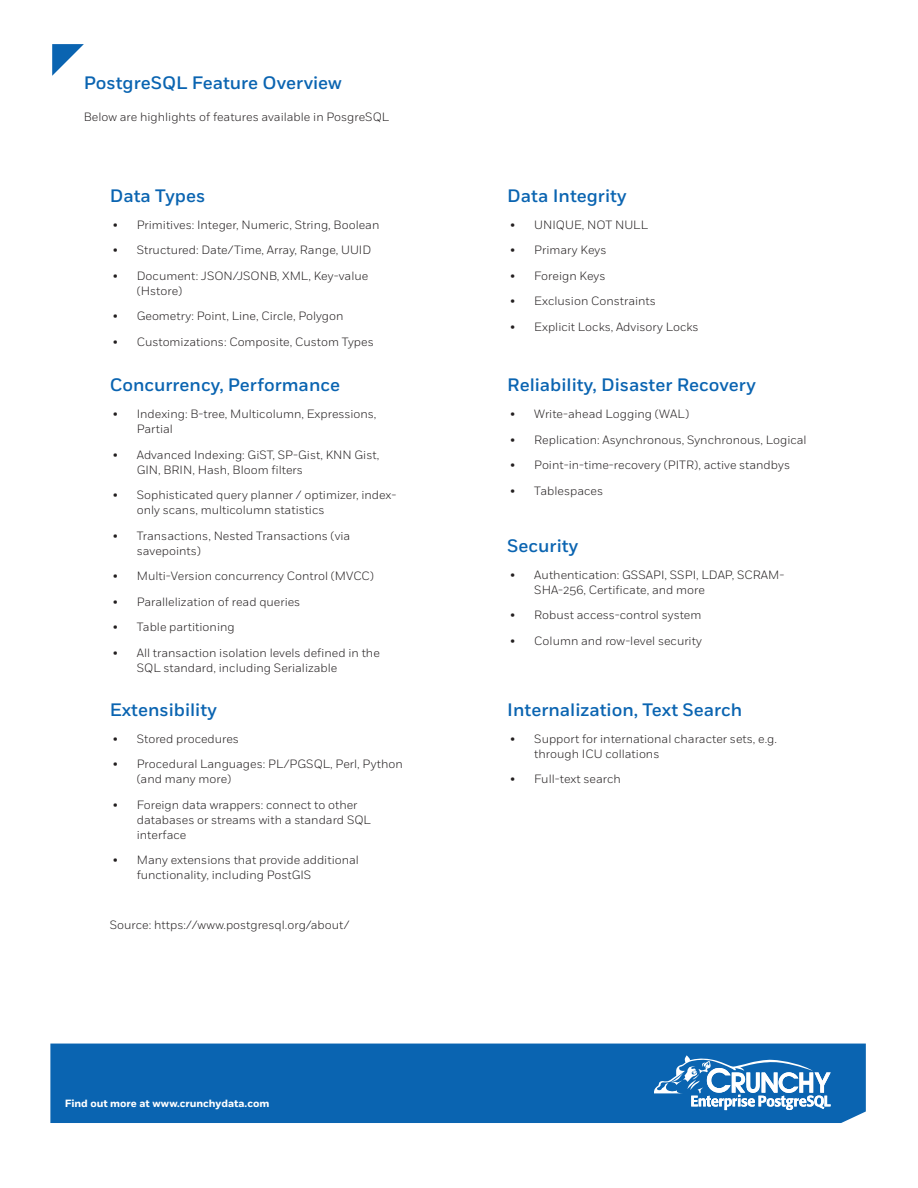
<style>
.page{position:relative;width:918px;height:1188px;background:#fff}
.page>*{position:absolute;margin:0;border:0;box-sizing:border-box;transform-origin:0 0}
.t1{font:500 18px "Fort";color:#0a64b1}
.t2{font:300 12px/15px "Fort";color:#231f20}
.t3{font:700 10.5px "Fort";color:#fff}
</style>
<div class="page">
<div style="left:50px;top:1044px;width:816px;height:79px;background:#0a64b1"></div>
<svg style="left:52px;top:44px;width:32px;height:32px"></svg>
<svg style="left:654px;top:1055px;width:177px;height:55px"></svg>
<p class="t1" style="left:84px;top:72px;width:259px">PostgreSQL Feature Overview</p>
<p class="t2" style="left:84px;top:109px;width:307px">Below are highlights of features available in PosgreSQL</p>
<p class="t1" style="left:110px;top:185px;width:97px">Data Types</p>
<p class="t2" style="left:113px;top:217px;width:268px">• Primitives: Integer, Numeric, String, Boolean</p>
<p class="t2" style="left:113px;top:243px;width:260px">• Structured: Date/Time, Array, Range, UUID</p>
<p class="t2" style="left:137px;top:268px;width:233px;text-indent:-24px">• Document: JSON/JSONB, XML, Key-value (Hstore)</p>
<p class="t2" style="left:113px;top:309px;width:232px">• Geometry: Point, Line, Circle, Polygon</p>
<p class="t2" style="left:113px;top:334px;width:263px">• Customizations: Composite, Custom Types</p>
<p class="t1" style="left:110px;top:374px;width:232px">Concurrency, Performance</p>
<p class="t2" style="left:137px;top:407px;width:241px;text-indent:-24px">• Indexing: B-tree, Multicolumn, Expressions,<br>Partial</p>
<p class="t2" style="left:137px;top:447px;width:244px;text-indent:-24px">• Advanced Indexing: GiST, SP-Gist, KNN Gist,<br>GIN, BRIN, Hash, Bloom filters</p>
<p class="t2" style="left:137px;top:488px;width:261px;text-indent:-24px">• Sophisticated query planner / optimizer, index&shy;only scans, multicolumn statistics</p>
<p class="t2" style="left:137px;top:528px;width:215px;text-indent:-24px">• Transactions, Nested Transactions (via savepoints)</p>
<p class="t2" style="left:113px;top:569px;width:263px">• Multi-Version concurrency Control (MVCC)</p>
<p class="t2" style="left:113px;top:594px;width:189px">• Parallelization of read queries</p>
<p class="t2" style="left:113px;top:620px;width:123px">• Table partitioning</p>
<p class="t2" style="left:137px;top:645px;width:245px;text-indent:-24px">• All transaction isolation levels defined in the<br>SQL standard, including Serializable</p>
<p class="t1" style="left:110px;top:699px;width:109px">Extensibility</p>
<p class="t2" style="left:113px;top:731px;width:128px">• Stored procedures</p>
<p class="t2" style="left:137px;top:757px;width:268px;text-indent:-24px">• Procedural Languages: PL/PGSQL, Perl, Python (and many more)</p>
<p class="t2" style="left:137px;top:797px;width:236px;text-indent:-24px">• Foreign data wrappers: connect to other databases or streams with a standard SQL interface</p>
<p class="t2" style="left:137px;top:853px;width:224px;text-indent:-24px">• Many extensions that provide additional functionality, including PostGIS</p>
<p class="t2" style="left:110px;top:917px;width:241px">Source: https://www.postgresql.org/about/</p>
<p class="t3" style="left:65px;top:1097px;width:206px">Find out more at www.crunchydata.com</p>
<p class="t1" style="left:507px;top:185px;width:121px">Data Integrity</p>
<p class="t2" style="left:510px;top:217px;width:139px">• UNIQUE, NOT NULL</p>
<p class="t2" style="left:510px;top:243px;width:98px">• Primary Keys</p>
<p class="t2" style="left:510px;top:268px;width:97px">• Foreign Keys</p>
<p class="t2" style="left:510px;top:294px;width:147px">• Exclusion Constraints</p>
<p class="t2" style="left:510px;top:319px;width:190px">• Explicit Locks, Advisory Locks</p>
<p class="t1" style="left:507px;top:374px;width:250px">Reliability, Disaster Recovery</p>
<p class="t2" style="left:510px;top:407px;width:180px">• Write-ahead Logging (WAL)</p>
<p class="t2" style="left:510px;top:432px;width:298px">• Replication: Asynchronous, Synchronous, Logical</p>
<p class="t2" style="left:510px;top:458px;width:281px">• Point-in-time-recovery (PITR), active standbys</p>
<p class="t2" style="left:510px;top:483px;width:94px">• Tablespaces</p>
<p class="t1" style="left:507px;top:535px;width:73px">Security</p>
<p class="t2" style="left:534px;top:567px;width:252px;text-indent:-24px">• Authentication: GSSAPI, SSPI, LDAP, SCRAM-<br>SHA-256, Certificate, and more</p>
<p class="t2" style="left:510px;top:608px;width:193px">• Robust access-control system</p>
<p class="t2" style="left:510px;top:633px;width:193px">• Column and row-level security</p>
<p class="t1" style="left:507px;top:699px;width:237px">Internalization, Text Search</p>
<p class="t2" style="left:534px;top:731px;width:244px;text-indent:-24px">• Support for international character sets, e.g. through ICU collations</p>
<p class="t2" style="left:510px;top:772px;width:112px">• Full-text search</p>
</div>
